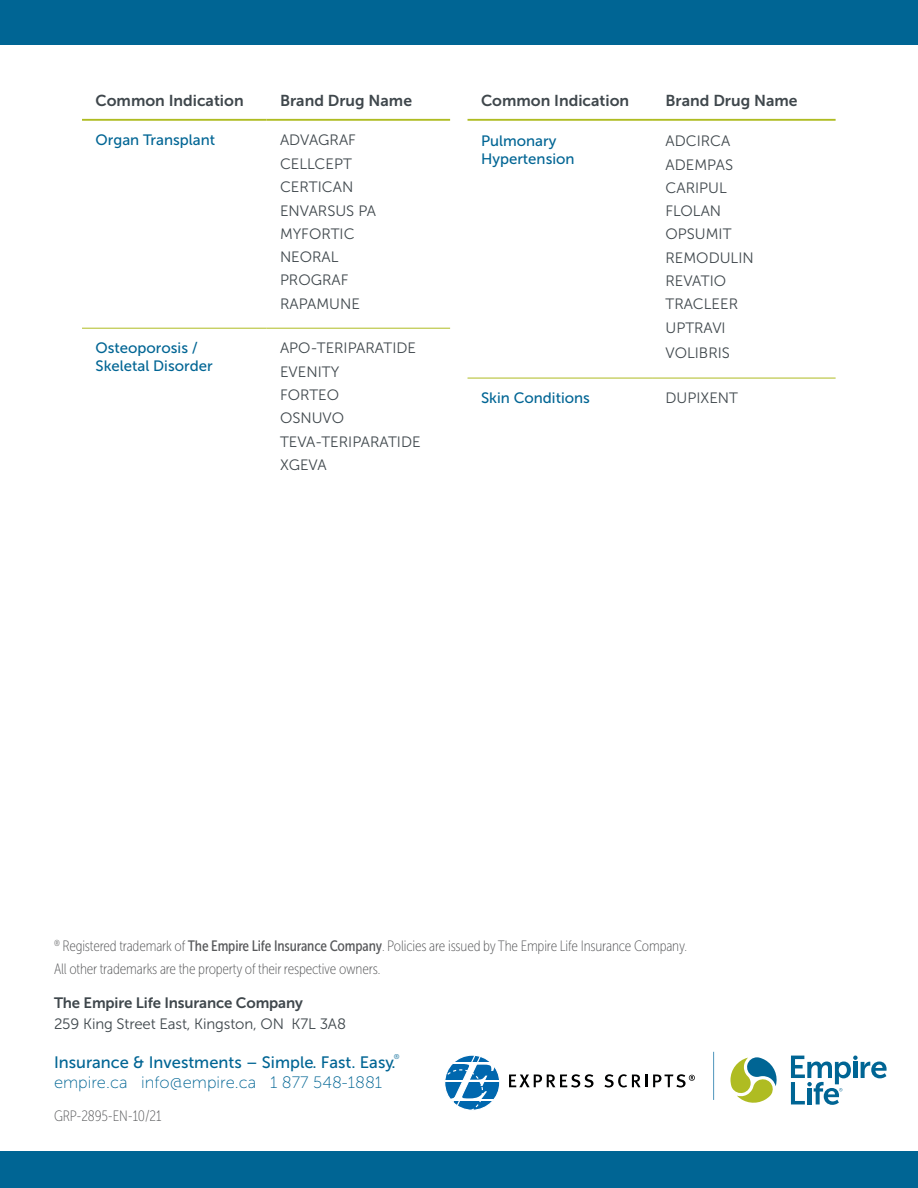
<style>
.page{position:relative;width:918px;height:1188px;background:#fff}
.page>*{position:absolute;margin:0;border:0;box-sizing:border-box;transform-origin:0 0}
.EL_Footnote_Legal{font:16.5px "Museo Sans 500";color:#006594}
.EL_Footnote_Legal-2{font:16.5px "Museo Sans 100";color:#006594}
.EL_Heading-1_10pt_table{font:15.75px "Museo Sans 700";color:#3f474c}
.EL_Body_Text_-_10_pt{font:15px "Museo Sans 300";color:#3f474c}
.EL_Footnote_Legal-3{font:15px/23px "Museo Sans Cond 100";letter-spacing:-.01em;color:#58595b}
.EL_Heading_2_-_10_pt_blue{font:15px/18px "Museo Sans 500";color:#006594}
.EL_Footnote_Legal-4{font:15px/21px "Museo Sans 300";letter-spacing:-.01em;color:#3f474c}
.EL_Footnote_Legal-5{font:7.05px "Museo Sans 300";color:#006594}
.s1{font-family:"Museo Sans Cond 500"}
.s2{font-family:"Museo Sans 700"}
</style>
<div class="page">
<div style="left:0;top:1152px;width:918px;height:36px;background:#006594"></div>
<div style="left:0;top:0;width:918px;height:44px;background:#006594"></div>
<hr style="left:82px;top:328px;width:185px;height:1px;background:#afbc22">
<hr style="left:267px;top:328px;width:183px;height:1px;background:#afbc22">
<hr style="left:82px;top:119px;width:185px;height:2px;background:#afbc22">
<hr style="left:267px;top:119px;width:183px;height:2px;background:#afbc22">
<hr style="left:468px;top:378px;width:184px;height:1px;background:#afbc22">
<hr style="left:652px;top:378px;width:184px;height:1px;background:#afbc22">
<hr style="left:468px;top:119px;width:184px;height:2px;background:#afbc22">
<hr style="left:652px;top:119px;width:184px;height:2px;background:#afbc22">
<svg style="left:509px;top:1074px;width:85px;height:14px"></svg>
<svg style="left:604px;top:1074px;width:43px;height:14px"></svg>
<svg style="left:653px;top:1074px;width:42px;height:14px"></svg>
<svg style="left:445px;top:1055px;width:55px;height:55px"></svg>
<hr style="left:445px;top:1080px;width:55px;height:1px;background:#fff">
<svg style="left:447px;top:1055px;width:48px;height:54px"></svg>
<div style="left:444px;top:1055px;width:56px;height:56px;border:1px solid #fff;border-radius:50%"></div>
<svg style="left:730px;top:1057px;width:47px;height:46px"></svg>
<svg style="left:791px;top:1056px;width:96px;height:49px"></svg>
<hr style="left:713px;top:1052px;width:1px;height:48px;background:#4e96bc">
<p class="EL_Heading-1_10pt_table" style="left:96px;top:92px;width:150px">Common Indication</p>
<p class="EL_Heading-1_10pt_table" style="left:280px;top:92px;width:134px">Brand Drug Name</p>
<h2 class="EL_Heading_2_-_10_pt_blue" style="left:96px;top:131px;width:121px">Organ Transplant</h2>
<p class="EL_Body_Text_-_10_pt" style="left:280px;top:132px;width:77px">ADVAGRAF</p>
<p class="EL_Body_Text_-_10_pt" style="left:280px;top:156px;width:73px">CELLCEPT</p>
<p class="EL_Body_Text_-_10_pt" style="left:280px;top:179px;width:75px">CERTICAN</p>
<p class="EL_Body_Text_-_10_pt" style="left:280px;top:202px;width:98px">ENVARSUS PA</p>
<p class="EL_Body_Text_-_10_pt" style="left:280px;top:226px;width:76px">MYFORTIC</p>
<p class="EL_Body_Text_-_10_pt" style="left:280px;top:249px;width:60px">NEORAL</p>
<p class="EL_Body_Text_-_10_pt" style="left:280px;top:272px;width:70px">PROGRAF</p>
<p class="EL_Body_Text_-_10_pt" style="left:280px;top:295px;width:81px">RAPAMUNE</p>
<h2 class="EL_Heading_2_-_10_pt_blue" style="left:96px;top:339px;width:119px">Osteoporosis /<br>Skeletal Disorder</h2>
<p class="EL_Body_Text_-_10_pt" style="left:280px;top:340px;width:138px">APO-TERIPARATIDE</p>
<p class="EL_Body_Text_-_10_pt" style="left:280px;top:364px;width:61px">EVENITY</p>
<p class="EL_Body_Text_-_10_pt" style="left:280px;top:387px;width:61px">FORTEO</p>
<p class="EL_Body_Text_-_10_pt" style="left:280px;top:410px;width:66px">OSNUVO</p>
<p class="EL_Body_Text_-_10_pt" style="left:280px;top:434px;width:142px">TEVA-TERIPARATIDE</p>
<p class="EL_Body_Text_-_10_pt" style="left:280px;top:457px;width:48px">XGEVA</p>
<p class="EL_Heading-1_10pt_table" style="left:481px;top:92px;width:150px">Common Indication</p>
<p class="EL_Heading-1_10pt_table" style="left:666px;top:92px;width:134px">Brand Drug Name</p>
<h2 class="EL_Heading_2_-_10_pt_blue" style="left:481px;top:131px;width:95px">Pulmonary<br>Hypertension</h2>
<p class="EL_Body_Text_-_10_pt" style="left:666px;top:132px;width:66px">ADCIRCA</p>
<p class="EL_Body_Text_-_10_pt" style="left:666px;top:156px;width:69px">ADEMPAS</p>
<p class="EL_Body_Text_-_10_pt" style="left:666px;top:180px;width:63px">CARIPUL</p>
<p class="EL_Body_Text_-_10_pt" style="left:666px;top:203px;width:57px">FLOLAN</p>
<p class="EL_Body_Text_-_10_pt" style="left:666px;top:226px;width:67px">OPSUMIT</p>
<p class="EL_Body_Text_-_10_pt" style="left:666px;top:249px;width:90px">REMODULIN</p>
<p class="EL_Body_Text_-_10_pt" style="left:666px;top:273px;width:62px">REVATIO</p>
<p class="EL_Body_Text_-_10_pt" style="left:666px;top:296px;width:74px">TRACLEER</p>
<p class="EL_Body_Text_-_10_pt" style="left:666px;top:320px;width:62px">UPTRAVI</p>
<p class="EL_Body_Text_-_10_pt" style="left:666px;top:345px;width:66px">VOLIBRIS</p>
<h2 class="EL_Heading_2_-_10_pt_blue" style="left:481px;top:389px;width:110px">Skin Conditions</h2>
<p class="EL_Body_Text_-_10_pt" style="left:666px;top:390px;width:74px">DUPIXENT</p>
<p class="EL_Footnote_Legal-3" style="left:54px;top:935px;width:635px"><sup>®</sup> Registered trademark of <span class="s1">The Empire Life Insurance Company</span>. Policies are issued by The Empire Life Insurance Company.<br>All other trademarks are the property of their respective owners.</p>
<p class="EL_Footnote_Legal-4" style="left:54px;top:993px;width:294px"><span class="s2">The Empire Life Insurance Company<br></span>259 King Street East, Kingston, ON K7L 3A8</p>
<p class="EL_Footnote_Legal" style="left:54px;top:1053px;width:343px">Insurance &amp; Investments – Simple. Fast. Easy.</p>
<p class="EL_Footnote_Legal-5" style="left:394px;top:1053px;width:7px">®</p>
<p class="EL_Footnote_Legal-2" style="left:54px;top:1073px;width:330px">empire.ca info@empire.ca 1 877 548-1881</p>
<p class="EL_Footnote_Legal-3" style="left:54px;top:1104px;width:109px">GRP-2895-EN-10/21</p>
</div>
